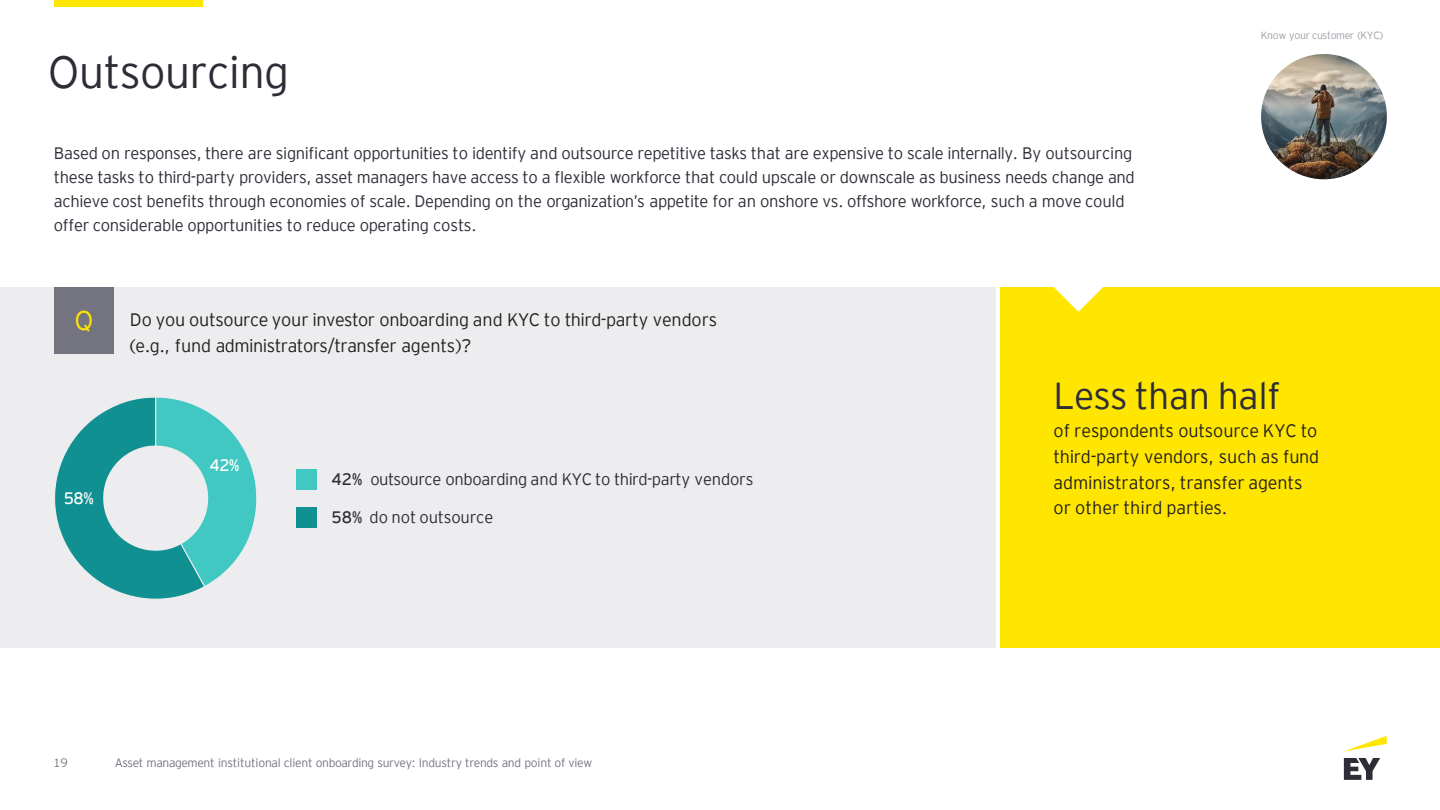
<style>
.page{position:relative;width:1440px;height:810px;background:#fff}
.page>*{position:absolute;margin:0;border:0;box-sizing:border-box;transform-origin:0 0}
.t1{font:300 45px "EY Interstate";letter-spacing:-.015em;color:#2d2d38}
.t2{font:300 37.5px "EY Interstate";letter-spacing:-.01em;color:#2d2d38}
.t3{font:300 27px "EY Interstate";color:#ffe600}
.t4{font:300 18px/25.5px "EY Interstate";letter-spacing:-.01em;color:#231f20}
.t5{font:300 16.5px/24px "EY Interstate";letter-spacing:-.025em;color:#2d2d38}
.t6{font:16.5px "EY Interstate";color:#fff}
.t7{font:300 12px "EY Interstate";letter-spacing:-.025em;color:#747480}
.t8{font:300 10.5px "EY Interstate";letter-spacing:-.03em;color:#9d9da6}
.s1{font-weight:400}
</style>
<div class="page">
<div style="left:0;top:287px;width:996px;height:361px;background:#ededef"></div>
<svg style="left:1345px;top:736px;width:42px;height:15px"></svg>
<svg style="left:1344px;top:758px;width:36px;height:22px"></svg>
<div style="left:54px;top:287px;width:59px;height:67px;background:#747480"></div>
<div style="left:54px;top:0;width:148px;height:7px;background:#ffe600"></div>
<div style="left:1000px;top:287px;width:440px;height:361px;background:#ffe600"></div>
<div style="left:297px;top:469px;width:20px;height:21px;background:#42c8c2"></div>
<div style="left:297px;top:507px;width:20px;height:21px;background:#109090"></div>
<svg style="left:54px;top:397px;width:203px;height:203px"></svg>
<svg style="left:1054px;top:287px;width:49px;height:25px"></svg>
<img style="left:1261px;top:54px;width:126px;height:125px;border-radius:63px">
<h2 class="t1" style="left:48px;top:40px;width:243px">Outsourcing</h2>
<p class="t5" style="left:54px;top:140px;width:1082px">Based on responses, there are significant opportunities to identify and outsource repetitive tasks that are expensive to scale internally. By outsourcing these tasks to third-party providers, asset managers have access to a flexible workforce that could upscale or downscale as business needs change and achieve cost benefits through economies of scale. Depending on the organization’s appetite for an onshore vs. offshore workforce, such a move could offer considerable opportunities to reduce operating costs.</p>
<p class="t3" style="left:74px;top:301px;width:21px">Q</p>
<p class="t4" style="left:130px;top:305px;width:589px">Do you outsource your investor onboarding and KYC to third-party vendors</p>
<p class="t4" style="left:130px;top:332px;width:343px">(e.g., fund administrators/transfer agents)?</p>
<p class="t8" style="left:1261px;top:28px;width:124px">Know your customer (KYC)</p>
<p class="t6" style="left:64px;top:487px;width:32px">58%</p>
<p class="t6" style="left:209px;top:454px;width:32px">42%</p>
<p class="t5" style="left:332px;top:467px;width:423px"><span class="s1">42%</span> outsource onboarding and KYC to third-party vendors</p>
<p class="t5" style="left:332px;top:504px;width:163px"><span class="s1">58%</span> do not outsource</p>
<p class="t7" style="left:53px;top:754px;width:16px">19</p>
<p class="t7" style="left:115px;top:754px;width:479px">Asset management institutional client onboarding survey: Industry trends and point of view</p>
<p class="t2" style="left:1054px;top:369px;width:229px">Less than half</p>
<p class="t4" style="left:1054px;top:417px;width:267px">of respondents outsource KYC to third-party vendors, such as fund administrators, transfer agents or other third parties.</p>
</div>
